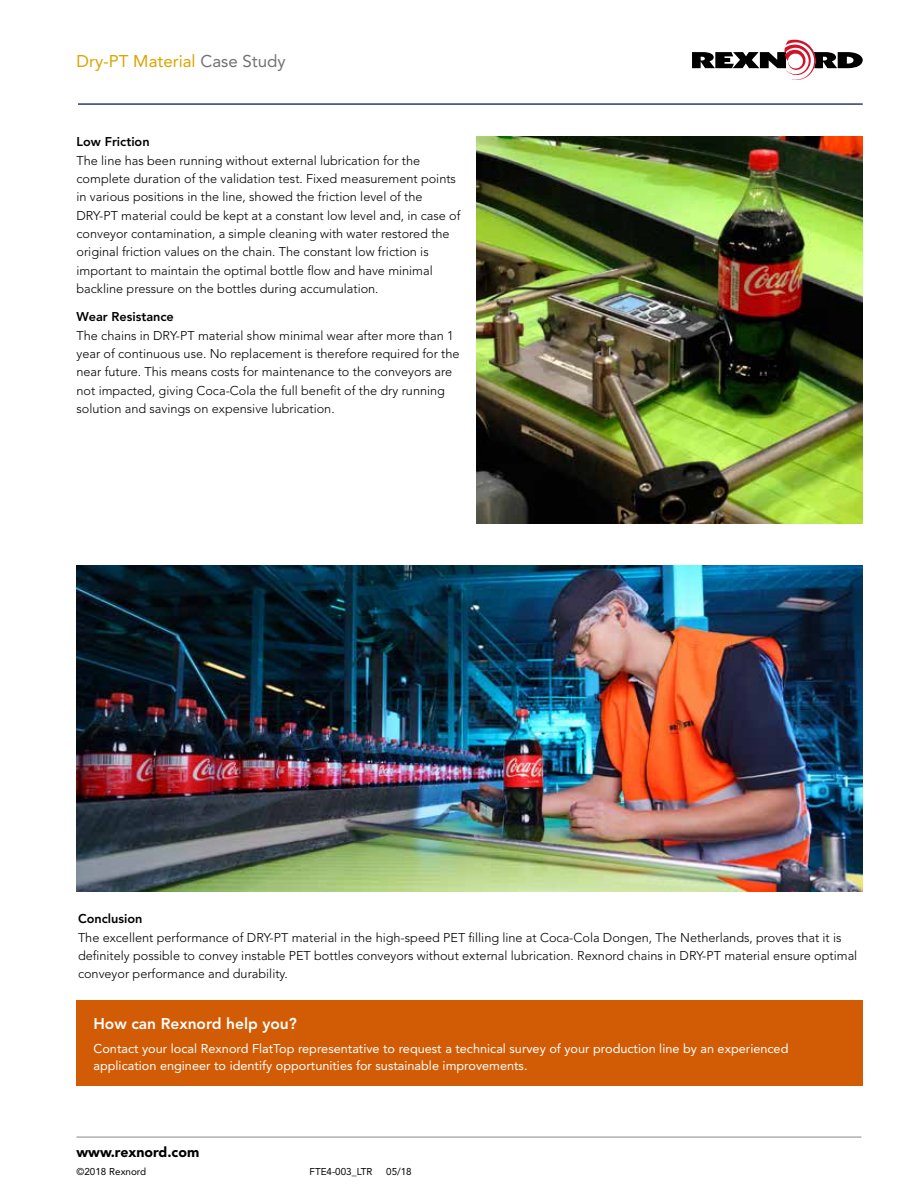
<style>
.page{position:relative;width:918px;height:1188px;background:#fff}
.page>*{position:absolute;margin:0;border:0;box-sizing:border-box;transform-origin:0 0}
.t1{font:16.95px "Avenir LT Std";color:#d9a500}
.t2{font:800 15.45px "Avenir LT Std";color:#fff}
.t3{font:900 14.1px "Avenir LT Std";color:#000}
.t4{font:300 12.75px/18.3px "Avenir LT Std";color:#000}
.t5{font:12.75px/17px "Avenir LT Std";color:#fff}
.t6{font:800 12.75px "Avenir LT Std";color:#000}
.t7{font:9.9px "Avenir LT Std";color:#000}
.s1{color:#747373}
</style>
<div class="page">
<hr style="left:78px;top:103px;width:785px;height:2px;background:#163072">
<svg style="left:692px;top:39px;width:171px;height:41px"></svg>
<hr style="left:77px;top:1137px;width:784px;height:1px;background:#878787">
<img style="left:476px;top:137px;width:387px;height:387px">
<img style="left:77px;top:566px;width:786px;height:326px">
<div style="left:77px;top:1000px;width:786px;height:86px;background:#d15c05"></div>
<h1 class="t1" style="left:77px;top:51px;width:211px">Dry-PT Material <span class="s1">Case Study</span></h1>
<p class="t6" style="left:77px;top:134px;width:75px">Low Friction</p>
<p class="t4" style="left:77px;top:151px;width:386px">The line has been running without external lubrication for the complete duration of the validation test. Fixed measurement points in various positions in the line, showed the friction level of the DRY-PT material could be kept at a constant low level and, in case of conveyor contamination, a simple cleaning with water restored the original friction values on the chain. The constant low friction is important to maintain the optimal bottle flow and have minimal backline pressure on the bottles during accumulation.</p>
<p class="t6" style="left:77px;top:309px;width:99px">Wear Resistance</p>
<p class="t4" style="left:77px;top:326px;width:385px">The chains in DRY-PT material show minimal wear after more than 1 year of continuous use. No replacement is therefore required for the near future. This means costs for maintenance to the conveyors are not impacted, giving Coca-Cola the full benefit of the dry running solution and savings on expensive lubrication.</p>
<p class="t6" style="left:78px;top:911px;width:66px">Conclusion</p>
<p class="t4" style="left:78px;top:928px;width:781px">The excellent performance of DRY-PT material in the high-speed PET filling line at Coca-Cola Dongen, The Netherlands, proves that it is definitely possible to convey instable PET bottles conveyors without external lubrication. Rexnord chains in DRY-PT material ensure optimal conveyor performance and durability.</p>
<p class="t2" style="left:93px;top:1014px;width:205px">How can Rexnord help you?</p>
<p class="t5" style="left:93px;top:1040px;width:696px">Contact your local Rexnord FlatTop representative to request a technical survey of your production line by an experienced application engineer to identify opportunities for sustainable improvements.</p>
<p class="t3" style="left:77px;top:1144px;width:124px">www.rexnord.com</p>
<p class="t7" style="left:77px;top:1166px;width:71px">©2018 Rexnord</p>
<p class="t7" style="left:310px;top:1166px;width:64px">FTE4-003_LTR</p>
<p class="t7" style="left:386px;top:1166px;width:27px">05/18</p>
</div>
